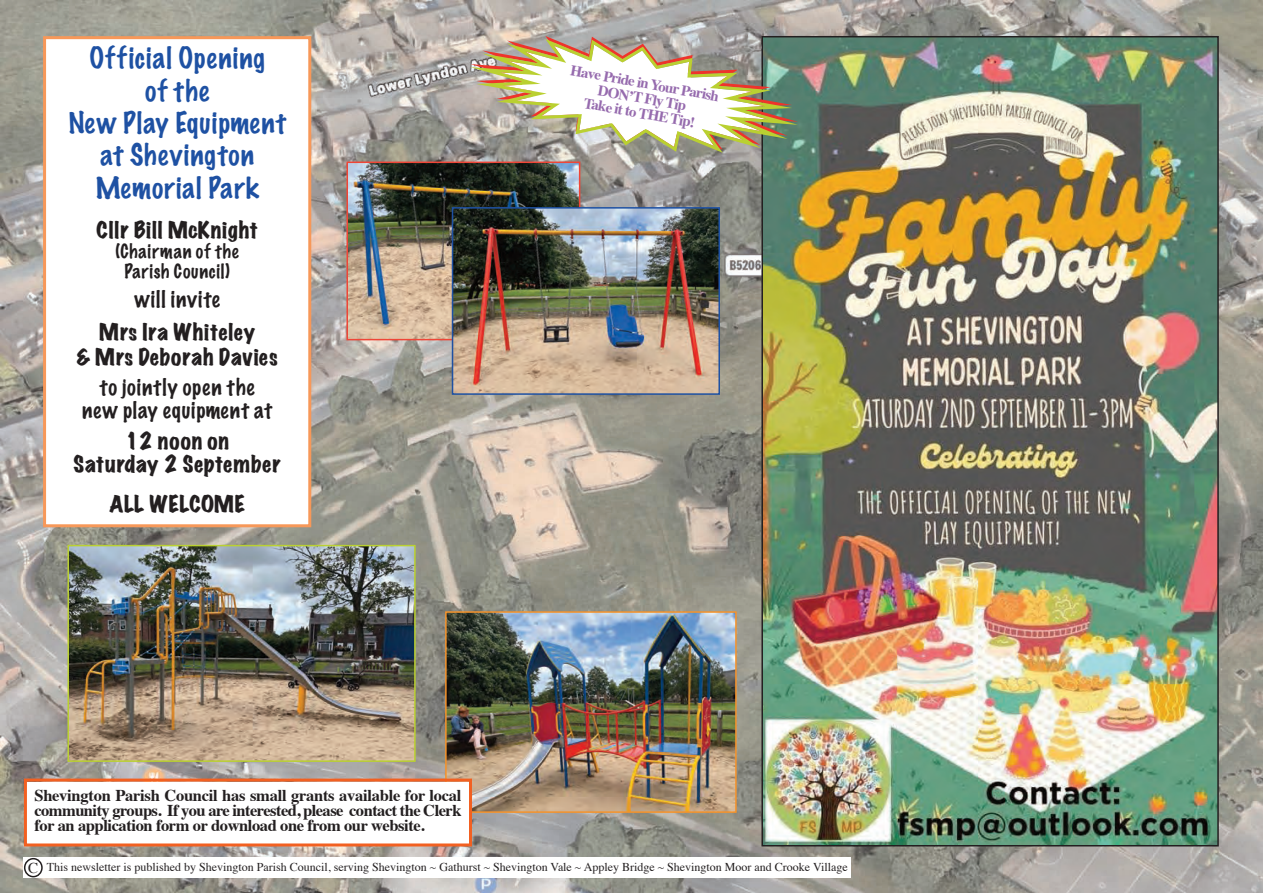
<style>
.page{position:relative;width:1263px;height:893px;background:#fff}
.page>*{position:absolute;margin:0;border:0;box-sizing:border-box;transform-origin:0 0}
.t1{font:100 27px/32.4px "Marker Felt";letter-spacing:.045em;color:#1e51a3;text-align:center}
.t2{font:expanded 21px/25.2px "Marker Felt";letter-spacing:.035em;color:#231f20;text-align:center}
.t3{font:100 21px/22.2px "Marker Felt";letter-spacing:.045em;color:#231f20;text-align:center}
.t4{font:expanded 21px "Marker Felt";letter-spacing:.015em;color:#231f20}
.t5{font:100 18px/20.1px "Marker Felt";letter-spacing:.045em;color:#231f20;text-align:center}
.t6{font:700 16.5px/15px "Times";letter-spacing:-.025em;color:#231f20;text-align:justify}
.t7{font:700 15px/15px "Times";color:#966bae;text-align:center}
.t8{font:12px "Times";color:#231f20}
.s1{font-size:15px}
</style>
<div class="page">
<img style="left:0;top:0;width:1263px;height:893px">
<img style="left:764px;top:39px;width:452px;height:804px">
<div style="left:24px;top:857px;width:827px;height:20px;background:#fff"></div>
<svg style="left:24px;top:858px;width:19px;height:19px"></svg>
<img style="left:470px;top:36px;width:328px;height:117px">
<img style="left:448px;top:614px;width:286px;height:196px">
<div style="left:445px;top:611px;width:292px;height:202px;border:2px solid #f5932b"></div>
<img style="left:71px;top:548px;width:342px;height:211px">
<div style="left:68px;top:545px;width:348px;height:217px;border:2px solid #bad031"></div>
<img style="left:349px;top:165px;width:228px;height:172px">
<div style="left:346px;top:162px;width:234px;height:178px;border:2px solid #ef4637"></div>
<img style="left:455px;top:210px;width:262px;height:182px">
<div style="left:452px;top:207px;width:268px;height:188px;border:2px solid #1e51a3"></div>
<div style="left:46px;top:39px;width:262px;height:485px;background:#fff"></div>
<div style="left:43px;top:36px;width:268px;height:491px;border:3px solid #f79859"></div>
<div style="left:27px;top:782px;width:442px;height:61px;background:#fff"></div>
<div style="left:24px;top:778px;width:448px;height:68px;border:3px solid #f26021"></div>
<h1 class="t1" style="left:68px;top:43px;width:219px">Official Opening<br>of the<br>New Play Equipment at Shevington<br>Memorial Park</h1>
<p class="t2" style="left:97px;top:218px;width:163px">Cllr Bill McKnight</p>
<p class="t5" style="left:116px;top:242px;width:125px">(Chairman of the<br>Parish Council)</p>
<p class="t3" style="left:135px;top:289px;width:86px">will invite</p>
<p class="t2" style="left:77px;top:320px;width:202px">Mrs Ira Whiteley<br>&amp; Mrs Deborah Davies</p>
<p class="t3" style="left:82px;top:377px;width:191px">to jointly open the new play equipment at</p>
<p class="t2" style="left:74px;top:430px;width:209px;line-height:23.1px">12 noon on<br>Saturday 2 September</p>
<p class="t4" style="left:110px;top:493px;width:137px">ALL WELCOME</p>
<p class="t7" style="left:572px;top:64px;width:152px;rotate:10deg">Have Pride in Your Parish<br>DON’T Fly Tip<br>Take it to THE Tip!</p>
<p class="t6" style="left:34px;top:790px;width:429px">Shevington Parish Council has small grants available for local community groups. If you are interested, please contact the Clerk for an application form or download one from our website.</p>
<p class="t8" style="left:28px;top:862px;width:821px"><span class="s1">C</span> This newsletter is published by Shevington Parish Council, serving Shevington ~ Gathurst ~ Shevington Vale ~ Appley Bridge ~ Shevington Moor and Crooke Village</p>
</div>
